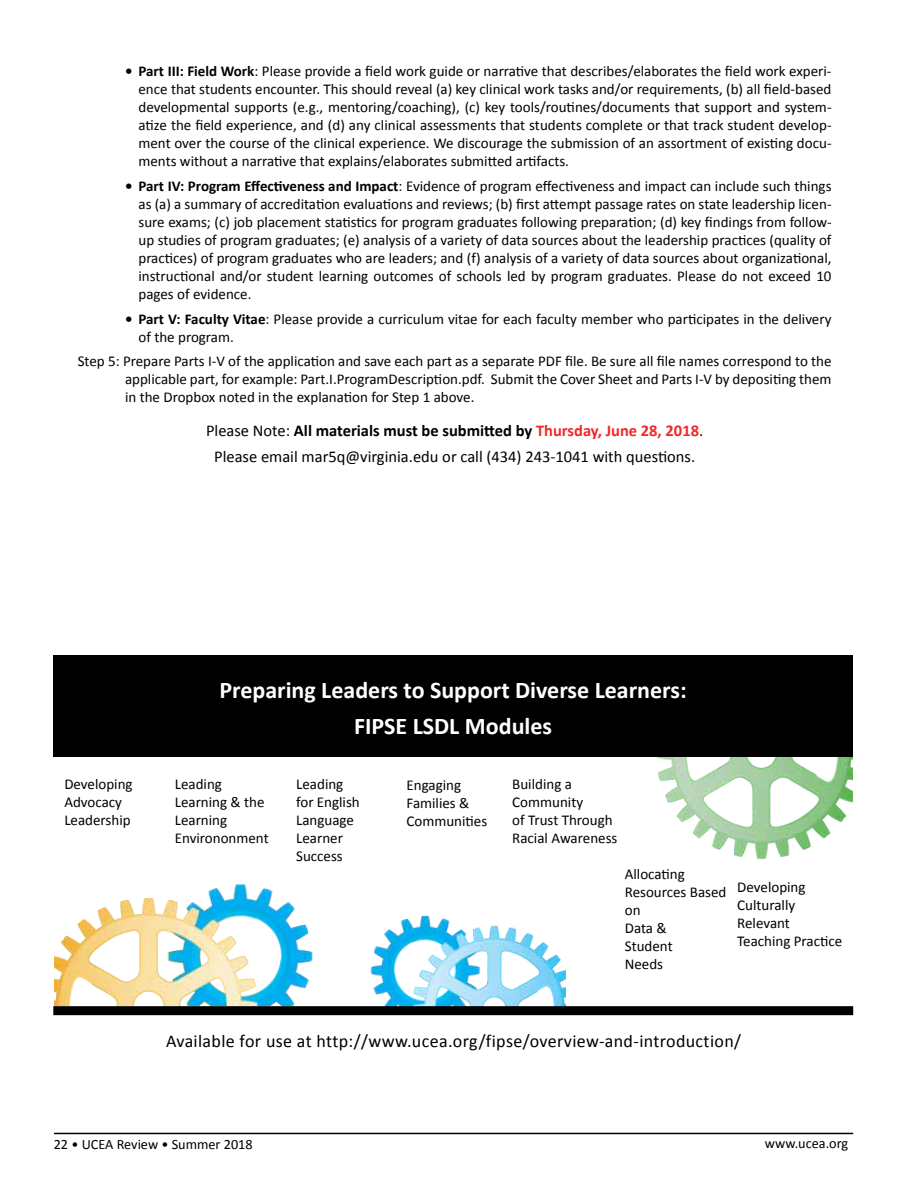
<style>
.page{position:relative;width:918px;height:1188px;background:#fff}
.page>*{position:absolute;margin:0;border:0;box-sizing:border-box;transform-origin:0 0}
.t1{font:700 24px/35.5px "Calibri";color:#fff;text-align:center}
.t2{font:18px "Calibri";letter-spacing:.02em;color:#000}
.t3{font:16.5px/26.5px "Calibri";color:#000;text-align:center}
.t4{font:15px/18px "Calibri";color:#000}
.t5{font:14.25px "Calibri";color:#000}
.s1{font-weight:700}
.s2{font-weight:700;color:#ee2a27}
</style>
<div class="page">
<hr style="left:54px;top:1133px;width:799px;height:1px;background:#000">
<img style="left:370px;top:915px;width:196px;height:91px">
<img style="left:656px;top:757px;width:196px;height:102px">
<img style="left:54px;top:884px;width:259px;height:122px">
<div style="left:53px;top:655px;width:800px;height:102px;background:#000"></div>
<div style="left:53px;top:1006px;width:800px;height:9px;background:#000"></div>
<p class="t4" style="left:139px;top:61px;width:695px;text-align:justify;text-indent:-14px"><span class="s1">• Part III: Field Work</span>: Please provide a field work guide or narrative that describes/elaborates the field work experi&shy;ence that students encounter. This should reveal (a) key clinical work tasks and/or requirements, (b) all field-based developmental supports (e.g., mentoring/coaching), (c) key tools/routines/documents that support and system&shy;atize the field experience, and (d) any clinical assessments that students complete or that track student develop&shy;ment over the course of the clinical experience. We discourage the submission of an assortment of existing docu&shy;ments without a narrative that explains/elaborates submitted artifacts.</p>
<p class="t4" style="left:139px;top:176px;width:695px;text-align:justify;text-indent:-14px"><span class="s1">• Part IV: Program Effectiveness and Impact</span>: Evidence of program effectiveness and impact can include such things as (a) a summary of accreditation evaluations and reviews; (b) first attempt passage rates on state leadership licen&shy;sure exams; (c) job placement statistics for program graduates following preparation; (d) key findings from follow&shy;up studies of program graduates; (e) analysis of a variety of data sources about the leadership practices (quality of practices) of program graduates who are leaders; and (f) analysis of a variety of data sources about organizational, instructional and/or student learning outcomes of schools led by program graduates. Please do not exceed 10 pages of evidence.</p>
<p class="t4" style="left:139px;top:309px;width:695px;text-indent:-14px"><span class="s1">• Part V: Faculty Vitae</span>: Please provide a curriculum vitae for each faculty member who participates in the delivery of the program.</p>
<p class="t4" style="left:125px;top:352px;width:708px;text-align:justify;text-indent:-47px">Step 5: Prepare Parts I-V of the application and save each part as a separate PDF file. Be sure all file names correspond to the applicable part, for example: Part.I.ProgramDescription.pdf. Submit the Cover Sheet and Parts I-V by depositing them in the Dropbox noted in the explanation for Step 1 above.</p>
<p class="t3" style="left:206px;top:416px;width:499px">Please Note: <span class="s1">All materials must be submitted by</span> <span class="s2">Thursday, June 28, 2018</span>.<br>Please email mar5q@virginia.edu or call (434) 243-1041 with questions.</p>
<h1 class="t1" style="left:219px;top:671px;width:469px">Preparing Leaders to Support Diverse Learners:<br>FIPSE LSDL Modules</h1>
<p class="t4" style="left:296px;top:774px;width:65px">Leading for English<br>Language<br>Learner<br>Success</p>
<p class="t4" style="left:64px;top:774px;width:70px">Developing<br>Advocacy<br>Leadership</p>
<p class="t4" style="left:175px;top:774px;width:95px">Leading<br>Learning &amp; the<br>Learning<br>Environonment</p>
<p class="t4" style="left:407px;top:776px;width:82px">Engaging<br>Families &amp;<br>Communities</p>
<p class="t4" style="left:512px;top:774px;width:107px">Building a<br>Community<br>of Trust Through<br>Racial Awareness</p>
<p class="t4" style="left:625px;top:864px;width:103px">Allocating<br>Resources Based on<br>Data &amp;<br>Student<br>Needs</p>
<p class="t4" style="left:737px;top:878px;width:106px">Developing<br>Culturally<br>Relevant<br>Teaching Practice</p>
<p class="t2" style="left:166px;top:1030px;width:577px">Available for use at http://www.ucea.org/fipse/overview-and-introduction/</p>
<p class="t5" style="left:54px;top:1135px;width:200px">22 • UCEA Review • Summer 2018</p>
<p class="t5" style="left:765px;top:1134px;width:85px">www.ucea.org</p>
</div>
